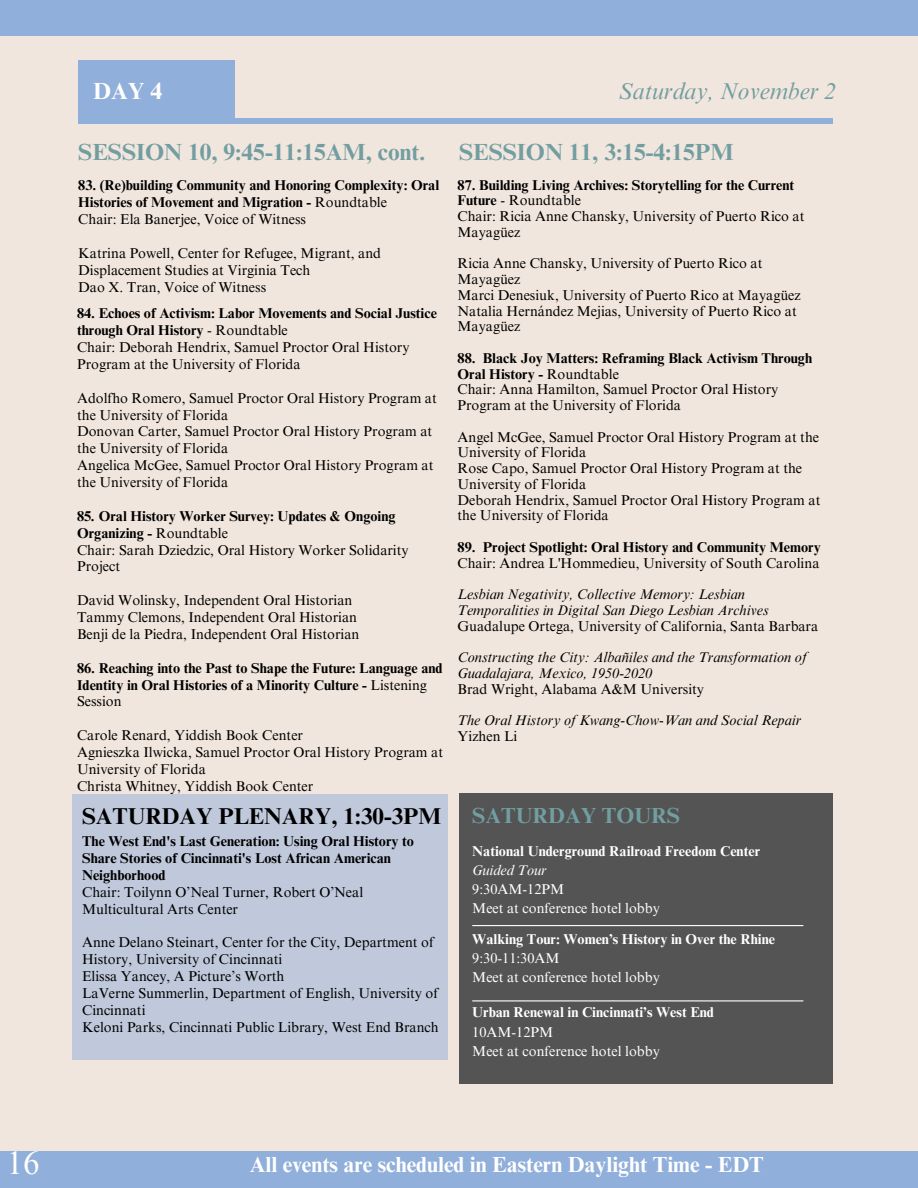
<style>
.page{position:relative;width:918px;height:1188px;background:#f1e6dd}
.page>*{position:absolute;margin:0;border:0;box-sizing:border-box;transform-origin:0 0}
.t1{font:32.55px "Times NRMT Pro";color:#fff}
.t2{font:700 23.4px "Times NRMT Pro";color:#729ea1}
.t3{font:italic 23.4px "Times NRMT Pro";color:#729ea1}
.t4{font:700 23.4px "Times NRMT Pro";color:#fff}
.t5{font:700 22.95px "Times NRMT Pro";color:#000}
.t6{font:700 21.9px "Times NRMT Pro";color:#fff}
.t7{font:700 21.9px "Times NRMT Pro";color:#729ea1}
.t8{font:14.25px/16.8px "Times NRMT Pro";color:#000}
.t9{font:700 14.25px/16.8px "Times NRMT Pro";color:#000}
.t10{font:italic 14.25px/15.8px "Times NRMT Pro";color:#000}
.t11{font:700 14.25px "Times NRMT Pro";color:#fff}
.t12{font:14.25px "Times NRMT Pro";color:#fff}
.t13{font:italic 14.25px "Times NRMT Pro";color:#fff}
.s1{font-weight:400}
.s2{font-style:italic}
</style>
<div class="page">
<div style="left:82px;top:119px;width:751px;height:5px;background:#91afdb"></div>
<div style="left:78px;top:61px;width:157px;height:63px;background:#91afdb"></div>
<div style="left:0;top:1151px;width:918px;height:37px;background:#91afdb"></div>
<div style="left:0;top:0;width:918px;height:36px;background:#91afdb"></div>
<div style="left:72px;top:794px;width:376px;height:266px;background:#c0c9db"></div>
<div style="left:459px;top:793px;width:374px;height:291px;background:#545454"></div>
<hr style="left:472px;top:925px;width:331px;height:1px;background:#fff">
<hr style="left:472px;top:1000px;width:331px;height:1px;background:#fff">
<h1 class="t4" style="left:93px;top:83px;width:71px">DAY 4</h1>
<h3 class="t3" style="left:619px;top:83px;width:219px">Saturday, November 2</h3>
<h1 class="t2" style="left:78px;top:143px;width:349px">SESSION 10, 9:45-11:15AM, cont.</h1>
<p class="t9" style="left:78px;top:179px;width:363px">83. (Re)building Community and Honoring Complexity: Oral<br>Histories of Movement and Migration - <span class="s1">Roundtable</span></p>
<p class="t8" style="left:78px;top:213px;width:229px">Chair: Ela Banerjee, Voice of Witness</p>
<p class="t8" style="left:78px;top:246px;width:304px">Katrina Powell, Center for Refugee, Migrant, and<br>Displacement Studies at Virginia Tech</p>
<p class="t8" style="left:78px;top:280px;width:189px">Dao X. Tran, Voice of Witness</p>
<p class="t9" style="left:77px;top:307px;width:361px">84. Echoes of Activism: Labor Movements and Social Justice through Oral History <span class="s1">- Roundtable</span></p>
<p class="t8" style="left:77px;top:341px;width:334px">Chair: Deborah Hendrix, Samuel Proctor Oral History<br>Program at the University of Florida</p>
<p class="t8" style="left:77px;top:391px;width:361px">Adolfho Romero, Samuel Proctor Oral History Program at the University of Florida</p>
<p class="t8" style="left:77px;top:425px;width:357px">Donovan Carter, Samuel Proctor Oral History Program at the University of Florida</p>
<p class="t8" style="left:77px;top:459px;width:358px">Angelica McGee, Samuel Proctor Oral History Program at the University of Florida</p>
<p class="t9" style="left:77px;top:509px;width:320px">85<span class="s2">.</span> Oral History Worker Survey: Updates &amp; Ongoing<br>Organizing <span class="s2">-</span> <span class="s1">Roundtable</span></p>
<p class="t8" style="left:77px;top:543px;width:333px">Chair: Sarah Dziedzic, Oral History Worker Solidarity<br>Project</p>
<p class="t8" style="left:77px;top:594px;width:277px">David Wolinsky, Independent Oral Historian</p>
<p class="t8" style="left:77px;top:611px;width:282px">Tammy Clemons, Independent Oral Historian</p>
<p class="t8" style="left:77px;top:627px;width:284px">Benji de la Piedra, Independent Oral Historian</p>
<p class="t9" style="left:77px;top:661px;width:367px">86. Reaching into the Past to Shape the Future: Language and<br>Identity in Oral Histories of a Minority Culture - <span class="s1">Listening<br>Session</span></p>
<p class="t8" style="left:77px;top:729px;width:228px">Carole Renard, Yiddish Book Center</p>
<p class="t8" style="left:77px;top:746px;width:368px">Agnieszka Ilwicka, Samuel Proctor Oral History Program at<br>University of Florida</p>
<p class="t8" style="left:77px;top:779px;width:238px">Christa Whitney, Yiddish Book Center</p>
<p class="t5" style="left:82px;top:808px;width:361px">SATURDAY PLENARY, 1:30-3PM</p>
<p class="t9" style="left:82px;top:835px;width:333px">The West End's Last Generation: Using Oral History to<br>Share Stories of Cincinnati's Lost African American<br>Neighborhood</p>
<p class="t8" style="left:82px;top:885px;width:283px">Chair: Toilynn O’Neal Turner, Robert O’Neal<br>Multicultural Arts Center</p>
<p class="t8" style="left:82px;top:936px;width:353px">Anne Delano Steinart, Center for the City, Department of<br>History, University of Cincinnati</p>
<p class="t8" style="left:82px;top:970px;width:204px">Elissa Yancey, A Picture’s Worth</p>
<p class="t8" style="left:82px;top:987px;width:358px">LaVerne Summerlin, Department of English, University of<br>Cincinnati</p>
<p class="t8" style="left:82px;top:1020px;width:358px">Keloni Parks, Cincinnati Public Library, West End Branch</p>
<p class="t2" style="left:459px;top:143px;width:276px">SESSION 11, 3:15-4:15PM</p>
<p class="t9" style="left:458px;top:179px;width:338px;line-height:15.8px">87. Building Living Archives: Storytelling for the Current<br>Future <span class="s1">- Roundtable</span></p>
<p class="t8" style="left:458px;top:210px;width:348px;line-height:15.8px">Chair: Ricia Anne Chansky, University of Puerto Rico at<br>Mayagüez</p>
<p class="t8" style="left:458px;top:257px;width:306px;line-height:15.8px">Ricia Anne Chansky, University of Puerto Rico at<br>Mayagüez</p>
<p class="t8" style="left:458px;top:288px;width:345px">Marci Denesiuk, University of Puerto Rico at Mayagüez</p>
<p class="t8" style="left:458px;top:305px;width:341px;line-height:15.8px">Natalia Hernández Mejias, University of Puerto Rico at<br>Mayagüez</p>
<p class="t9" style="left:458px;top:352px;width:356px;line-height:15.8px">88. Black Joy Matters: Reframing Black Activism Through<br>Oral History - <span class="s1">Roundtable</span></p>
<p class="t8" style="left:458px;top:383px;width:322px;line-height:15.8px">Chair: Anna Hamilton, Samuel Proctor Oral History<br>Program at the University of Florida</p>
<p class="t8" style="left:458px;top:431px;width:363px;line-height:15.8px">Angel McGee, Samuel Proctor Oral History Program at the<br>University of Florida</p>
<p class="t8" style="left:458px;top:462px;width:346px;line-height:15.8px">Rose Capo, Samuel Proctor Oral History Program at the<br>University of Florida</p>
<p class="t8" style="left:458px;top:494px;width:364px;line-height:15.8px">Deborah Hendrix, Samuel Proctor Oral History Program at the University of Florida</p>
<p class="t9" style="left:458px;top:540px;width:365px">89. Project Spotlight: Oral History and Community Memory</p>
<p class="t8" style="left:458px;top:556px;width:363px">Chair: Andrea L'Hommedieu, University of South Carolina</p>
<p class="t10" style="left:458px;top:588px;width:312px">Lesbian Negativity, Collective Memory: Lesbian<br>Temporalities in Digital San Diego Lesbian Archives</p>
<p class="t8" style="left:458px;top:619px;width:362px">Guadalupe Ortega, University of California, Santa Barbara</p>
<p class="t10" style="left:458px;top:651px;width:351px">Constructing the City: Albañiles and the Transformation of<br>Guadalajara, Mexico, 1950-2020</p>
<p class="t8" style="left:458px;top:682px;width:248px">Brad Wright, Alabama A&amp;M University</p>
<p class="t10" style="left:458px;top:714px;width:345px">The Oral History of Kwang-Chow-Wan and Social Repair</p>
<p class="t8" style="left:458px;top:729px;width:61px">Yizhen Li</p>
<p class="t7" style="left:472px;top:807px;width:209px">SATURDAY TOURS</p>
<p class="t11" style="left:472px;top:845px;width:289px">National Underground Railroad Freedom Center</p>
<p class="t13" style="left:472px;top:865px;width:76px">Guided Tour</p>
<p class="t12" style="left:472px;top:884px;width:93px">9:30AM-12PM</p>
<p class="t12" style="left:472px;top:903px;width:189px">Meet at conference hotel lobby</p>
<p class="t11" style="left:472px;top:934px;width:304px">Walking Tour: Women’s History in Over the Rhine</p>
<p class="t12" style="left:472px;top:953px;width:89px">9:30-11:30AM</p>
<p class="t12" style="left:472px;top:972px;width:189px">Meet at conference hotel lobby</p>
<h1 class="t11" style="left:472px;top:1007px;width:243px">Urban Renewal in Cincinnati’s West End</h1>
<p class="t12" style="left:472px;top:1026px;width:82px">10AM-12PM</p>
<h2 class="t12" style="left:472px;top:1045px;width:189px">Meet at conference hotel lobby</h2>
<h2 class="t1" style="left:7px;top:1151px;width:34px">16</h2>
<h1 class="t6" style="left:250px;top:1156px;width:516px">All events are scheduled in Eastern Daylight Time - EDT</h1>
</div>
